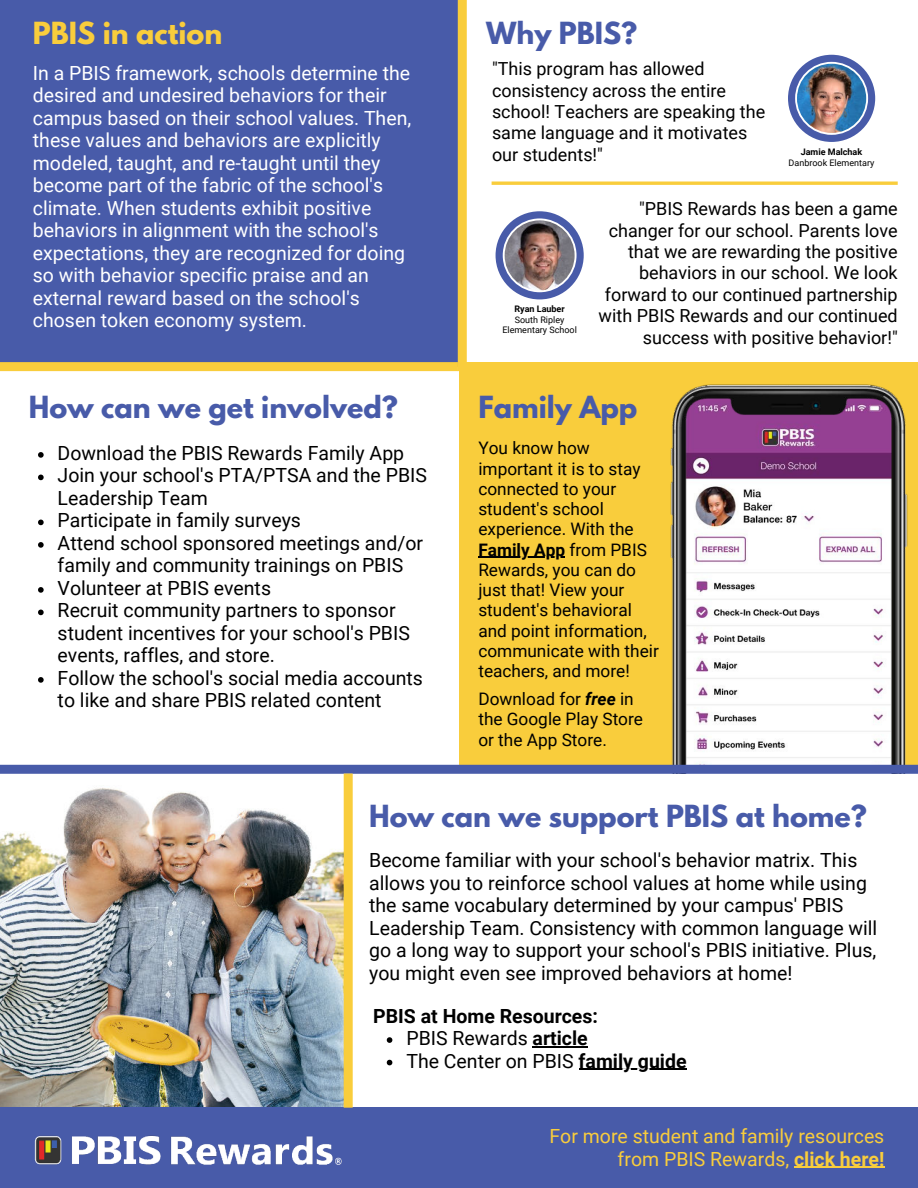
<style>
.page{position:relative;width:918px;height:1188px;background:#fff}
.page>*{position:absolute;margin:0;border:0;box-sizing:border-box;transform-origin:0 0}
.t1{font:700 27px "League Spartan";color:#485ba9}
.t2{font:700 27px "League Spartan";color:#f9cd3c}
.t3{font:19.5px/22.5px "Roboto";color:#000}
.t4{font:19.5px/22.5px "Roboto";color:#fff}
.t5{font:19.5px/22.5px "Roboto";color:#f9cd3c;text-align:right}
.t6{font:700 19.5px "Roboto";color:#000}
.t7{font:18px/21.3px "Roboto";color:#000;text-align:right}
.t8{font:17.25px/20.2px "Roboto";color:#000}
.t9{font:9px/10.5px "Roboto";color:#000;text-align:center}
.t10{font:700 9px "Roboto";color:#000}
.s1{font-weight:700}
.s2{font-weight:700;font-style:italic}
</style>
<div class="page">
<img style="left:0;top:775px;width:344px;height:333px">
<div style="left:0;top:1108px;width:918px;height:80px;background:#485ba9"></div>
<div style="left:459px;top:362px;width:459px;height:407px;background:#f9cd3c"></div>
<img style="left:654px;top:384px;width:264px;height:381px">
<div style="left:0;top:765px;width:918px;height:9px;background:#485ba9"></div>
<div style="left:0;top:0;width:458px;height:367px;background:#485ba9"></div>
<div style="left:458px;top:0;width:9px;height:371px;background:#f9cd3c"></div>
<div style="left:0;top:362px;width:458px;height:9px;background:#f9cd3c"></div>
<div style="left:344px;top:774px;width:9px;height:334px;background:#f9cd3c"></div>
<img style="left:34px;top:1135px;width:308px;height:30px">
<img style="left:496px;top:211px;width:88px;height:88px">
<img style="left:788px;top:55px;width:87px;height:87px">
<hr style="left:478px;top:557px;width:87px;height:1px;background:#000">
<svg style="left:387px;top:1037px;width:5px;height:6px"></svg>
<hr style="left:533px;top:1046px;width:55px;height:1px;background:#000">
<svg style="left:387px;top:1060px;width:5px;height:5px"></svg>
<hr style="left:579px;top:1069px;width:108px;height:1px;background:#000">
<svg style="left:38px;top:452px;width:6px;height:6px"></svg>
<svg style="left:38px;top:475px;width:6px;height:5px"></svg>
<svg style="left:38px;top:520px;width:6px;height:5px"></svg>
<svg style="left:38px;top:542px;width:6px;height:6px"></svg>
<svg style="left:38px;top:587px;width:6px;height:6px"></svg>
<svg style="left:38px;top:610px;width:6px;height:5px"></svg>
<svg style="left:38px;top:677px;width:6px;height:6px"></svg>
<hr style="left:794px;top:1167px;width:90px;height:1px;background:#f9cd3c">
<hr style="left:492px;top:182px;width:406px;height:3px;background:#f9cd3c">
<h1 class="t2" style="left:33px;top:12px;width:191px">PBIS in action</h1>
<p class="t4" style="left:33px;top:61px;width:380px">In a PBIS framework, schools determine the desired and undesired behaviors for their campus based on their school values. Then, these values and behaviors are explicitly modeled, taught, and re-taught until they become part of the fabric of the school's climate. When students exhibit positive behaviors in alignment with the school's expectations, they are recognized for doing so with behavior specific praise and an external reward based on the school's chosen token economy system.</p>
<h1 class="t1" style="left:29px;top:386px;width:371px">How can we get involved?</h1>
<p class="t3" style="left:58px;top:441px;width:371px">Download the PBIS Rewards Family App Join your school's PTA/PTSA and the PBIS Leadership Team<br>Participate in family surveys<br>Attend school sponsored meetings and/or family and community trainings on PBIS Volunteer at PBIS events<br>Recruit community partners to sponsor student incentives for your school's PBIS events, raffles, and store.<br>Follow the school's social media accounts to like and share PBIS related content</p>
<h1 class="t1" style="left:486px;top:12px;width:153px">Why PBIS?</h1>
<p class="t7" style="left:492px;top:58px;width:275px;text-align:left">"This program has allowed consistency across the entire school! Teachers are speaking the same language and it motivates our students!"</p>
<p class="t10" style="left:801px;top:146px;width:63px">Jamie Malchak</p>
<p class="t9" style="left:789px;top:157px;width:87px">Danbrook Elementary</p>
<p class="t10" style="left:514px;top:303px;width:52px">Ryan Lauber</p>
<p class="t9" style="left:502px;top:314px;width:76px">South Ripley<br>Elementary School</p>
<p class="t7" style="left:599px;top:198px;width:301px">"PBIS Rewards has been a game changer for our school. Parents love that we are rewarding the positive behaviors in our school. We look forward to our continued partnership with PBIS Rewards and our continued success with positive behavior!"</p>
<h1 class="t1" style="left:478px;top:386px;width:161px">Family App</h1>
<p class="t8" style="left:478px;top:437px;width:182px">You know how important it is to stay connected to your student's school experience. With the<br><span class="s1">Family App</span> from PBIS<br>Rewards, you can do just that! View your student's behavioral and point information, communicate with their teachers, and more!</p>
<p class="t8" style="left:478px;top:688px;width:166px">Download for <span class="s2">free</span> in the Google Play Store or the App Store.</p>
<h1 class="t1" style="left:369px;top:795px;width:499px">How can we support PBIS at home?</h1>
<p class="t3" style="left:369px;top:848px;width:510px">Become familiar with your school's behavior matrix. This allows you to reinforce school values at home while using the same vocabulary determined by your campus' PBIS Leadership Team. Consistency with common language will go a long way to support your school's PBIS initiative. Plus, you might even see improved behaviors at home!</p>
<p class="t6" style="left:373px;top:1002px;width:226px">PBIS at Home Resources:</p>
<p class="t3" style="left:406px;top:1026px;width:282px">PBIS Rewards <span class="s1">article<br></span>The Center on PBIS <span class="s1">family guide</span></p>
<p class="t5" style="left:550px;top:1124px;width:336px">For more student and family resources from PBIS Rewards, <span class="s1">click here!</span></p>
</div>
